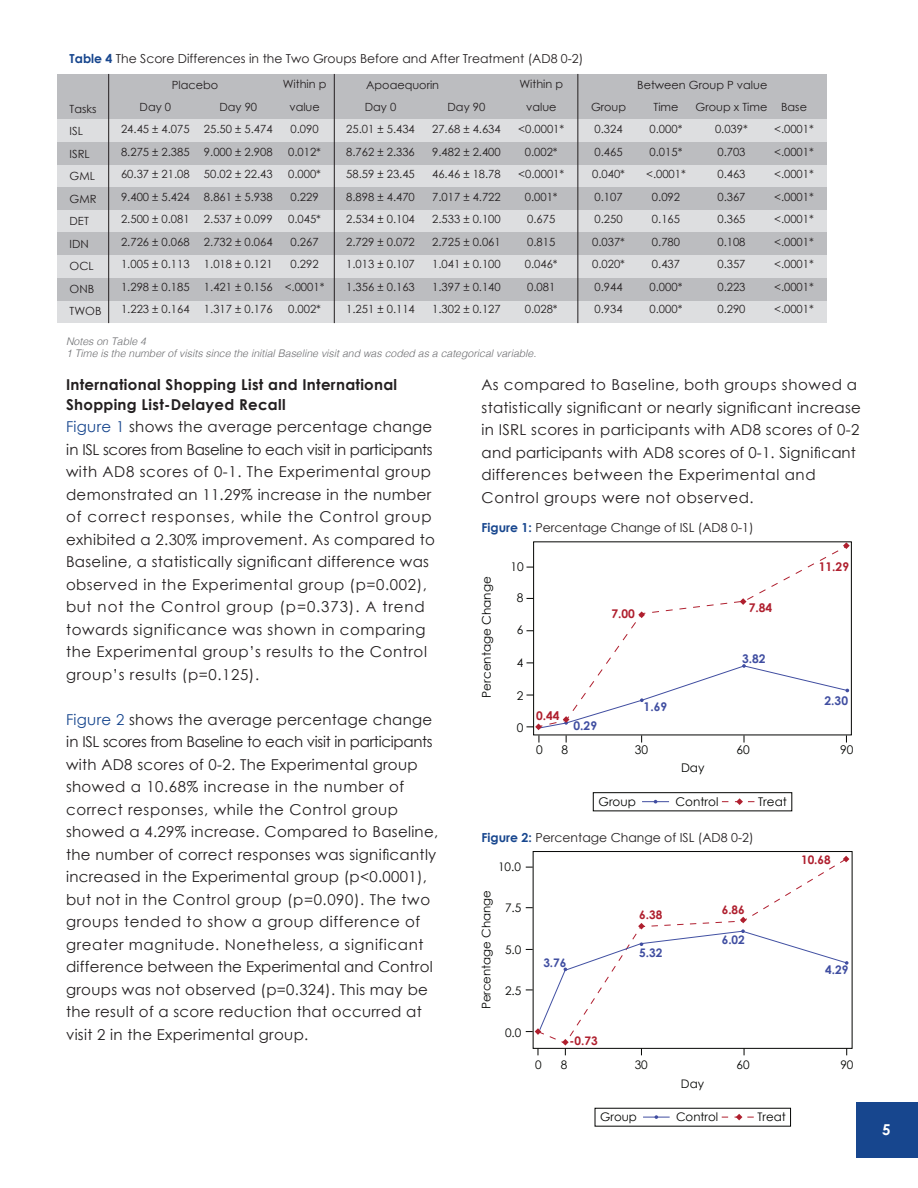
<style>
.page{position:relative;width:918px;height:1188px;background:#fff}
.page>*{position:absolute;margin:0;border:0;box-sizing:border-box;transform-origin:0 0}
.t1{font:15px/22.5px "Century Gothic";letter-spacing:.02em;color:#231f20}
.t2{font:15px/22.5px "Century Gothic";letter-spacing:.04em;color:#231f20}
.t3{font:700 15px/19.5px "Century Gothic";letter-spacing:.02em;color:#231f20}
.t4{font:700 15px "Century Gothic";color:#fff}
.t5{font:700 13.8px "Century Gothic";color:#040503}
.t6{font:700 13.65px "Century Gothic";color:#040503}
.t7{font:12.45px "Century Gothic";color:#231f20}
.t8{font:12px "Century Gothic";color:#040503}
.t9{font:700 12px "Century Gothic";color:#af1f2e}
.t10{font:700 12px "Century Gothic";color:#404ea1}
.t11{font:11.85px "Century Gothic";color:#040503}
.t12{font:700 11.85px "Century Gothic";color:#af1f2e}
.t13{font:700 11.85px "Century Gothic";color:#404ea1}
.t14{font:11.25px/22.5px "Century Gothic";color:#231f20;text-align:center}
.t15{font:italic 300 10.5px/12px "Helvetica";color:#6c6d70}
.s1{font-weight:700;color:#17468e}
.s2{color:#17468e}
</style>
<div class="page">
<svg style="left:843px;top:856px;width:6px;height:6px"></svg>
<svg style="left:526px;top:917px;width:323px;height:138px"></svg>
<svg style="left:722px;top:1114px;width:32px;height:6px"></svg>
<svg style="left:643px;top:1115px;width:27px;height:4px"></svg>
<div style="left:58px;top:74px;width:769px;height:45px;background:#bcbdc0"></div>
<div style="left:58px;top:119px;width:769px;height:23px;background:#dddee0"></div>
<div style="left:58px;top:165px;width:769px;height:22px;background:#dddee0"></div>
<div style="left:58px;top:210px;width:769px;height:22px;background:#dddee0"></div>
<div style="left:58px;top:255px;width:769px;height:23px;background:#dddee0"></div>
<div style="left:58px;top:300px;width:769px;height:23px;background:#dddee0"></div>
<div style="left:58px;top:142px;width:769px;height:23px;background:#bcbdc0"></div>
<div style="left:58px;top:187px;width:769px;height:23px;background:#bcbdc0"></div>
<div style="left:58px;top:232px;width:769px;height:23px;background:#bcbdc0"></div>
<div style="left:58px;top:278px;width:769px;height:22px;background:#bcbdc0"></div>
<hr style="left:108px;top:74px;width:1px;height:249px;background:#231f20">
<hr style="left:334px;top:74px;width:1px;height:249px;background:#231f20">
<hr style="left:577px;top:74px;width:1px;height:249px;background:#231f20">
<svg style="left:527px;top:542px;width:323px;height:201px"></svg>
<svg style="left:722px;top:798px;width:33px;height:7px"></svg>
<div style="left:593px;top:792px;width:199px;height:19px;border:1px solid #040503"></div>
<svg style="left:642px;top:800px;width:27px;height:3px"></svg>
<div style="left:857px;top:1103px;width:61px;height:55px;background:#17468e"></div>
<p class="t7" style="left:70px;top:50px;width:515px"><span class="s1">Table 4</span> The Score Differences in the Two Groups Before and After Treatment (AD8 0-2)</p>
<p class="t14" style="left:70px;top:97px;width:33px;text-align:left">Tasks<br>ISL<br>ISRL<br>GML<br>GMR<br>DET<br>IDN<br>OCL<br>ONB<br>TWOB</p>
<p class="t15" style="left:66px;top:335px;width:472px">Notes on Table 4<br>1 Time is the number of visits since the initial Baseline visit and was coded as a categorical variable.</p>
<p class="t14" style="left:283px;top:73px;width:45px">Within p value<br>0.090<br>0.012*<br>0.000*<br>0.229<br>0.045*<br>0.267<br>0.292 &lt;.0001*<br>0.002*</p>
<p class="t14" style="left:518px;top:73px;width:47px">Within p value &lt;0.0001*<br>0.002* &lt;0.0001*<br>0.001*<br>0.675<br>0.815<br>0.046*<br>0.081<br>0.028*</p>
<p class="t14" style="left:172px;top:74px;width:48px">Placebo</p>
<p class="t14" style="left:366px;top:74px;width:74px">Apoaequorin</p>
<p class="t14" style="left:637px;top:74px;width:132px">Between Group P value</p>
<p class="t14" style="left:121px;top:95px;width:70px">Day 0<br>24.45 ± 4.075<br>8.275 ± 2.385<br>60.37 ± 21.08<br>9.400 ± 5.424<br>2.500 ± 0.081<br>2.726 ± 0.068<br>1.005 ± 0.113<br>1.298 ± 0.185<br>1.223 ± 0.164</p>
<p class="t14" style="left:346px;top:95px;width:70px">Day 0<br>25.01 ± 5.434<br>8.762 ± 2.336<br>58.59 ± 23.45<br>8.898 ± 4.470<br>2.534 ± 0.104<br>2.729 ± 0.072<br>1.013 ± 0.107<br>1.356 ± 0.163<br>1.251 ± 0.114</p>
<p class="t14" style="left:591px;top:95px;width:37px;text-align:left">Group<br>0.324<br>0.465<br>0.040*<br>0.107<br>0.250<br>0.037*<br>0.020*<br>0.944<br>0.934</p>
<p class="t14" style="left:696px;top:95px;width:73px">Group x Time<br>0.039*<br>0.703<br>0.463<br>0.367<br>0.365<br>0.108<br>0.357<br>0.223<br>0.290</p>
<p class="t14" style="left:774px;top:95px;width:41px">Base &lt;.0001* &lt;.0001* &lt;.0001* &lt;.0001* &lt;.0001* &lt;.0001* &lt;.0001* &lt;.0001* &lt;.0001*</p>
<p class="t14" style="left:204px;top:95px;width:70px">Day 90<br>25.50 ± 5.474<br>9.000 ± 2.908<br>50.02 ± 22.43<br>8.861 ± 5.938<br>2.537 ± 0.099<br>2.732 ± 0.064<br>1.018 ± 0.121<br>1.421 ± 0.156<br>1.317 ± 0.176</p>
<p class="t14" style="left:432px;top:95px;width:70px">Day 90<br>27.68 ± 4.634<br>9.482 ± 2.400<br>46.46 ± 18.78<br>7.017 ± 4.722<br>2.533 ± 0.100<br>2.725 ± 0.061<br>1.041 ± 0.100<br>1.397 ± 0.140<br>1.302 ± 0.127</p>
<p class="t14" style="left:646px;top:95px;width:41px">Time<br>0.000*<br>0.015* &lt;.0001*<br>0.092<br>0.165<br>0.780<br>0.437<br>0.000*<br>0.000*</p>
<h1 class="t3" style="left:66px;top:375px;width:333px">International Shopping List and International<br>Shopping List-Delayed Recall</h1>
<p class="t2" style="left:66px;top:416px;width:370px"><span class="s2">Figure 1</span> shows the average percentage change in ISL scores from Baseline to each visit in participants with AD8 scores of 0-1. The Experimental group demonstrated an 11.29% increase in the number of correct responses, while the Control group exhibited a 2.30% improvement. As compared to Baseline, a statistically significant difference was observed in the Experimental group (p=0.002), but not the Control group (p=0.373). A trend towards significance was shown in comparing the Experimental group’s results to the Control group’s results (p=0.125).</p>
<p class="t1" style="left:66px;top:708px;width:374px"><span class="s2">Figure 2</span> shows the average percentage change in ISL scores from Baseline to each visit in participants with AD8 scores of 0-2. The Experimental group showed a 10.68% increase in the number of correct responses, while the Control group showed a 4.29% increase. Compared to Baseline, the number of correct responses was significantly increased in the Experimental group (p&lt;0.0001), but not in the Control group (p=0.090). The two groups tended to show a group difference of greater magnitude. Nonetheless, a significant difference between the Experimental and Control groups was not observed (p=0.324). This may be the result of a score reduction that occurred at visit 2 in the Experimental group.</p>
<p class="t1" style="left:482px;top:374px;width:381px">As compared to Baseline, both groups showed a statistically significant or nearly significant increase in ISRL scores in participants with AD8 scores of 0-2 and participants with AD8 scores of 0-1. Significant differences between the Experimental and Control groups were not observed.</p>
<p class="t5" style="left:542px;top:518px;width:303px">Figure 1: Percentage Change of ISL (AD8 0-1)</p>
<p class="t7" style="left:482px;top:519px;width:274px"><span class="s1">Figure 1:</span> Percentage Change of ISL (AD8 0-1)</p>
<p class="t8" style="left:478px;top:698px;width:123px;rotate:-90deg">Percentage Change</p>
<p class="t8" style="left:510px;top:558px;width:15px">10</p>
<p class="t8" style="left:517px;top:589px;width:8px">8</p>
<p class="t8" style="left:517px;top:622px;width:8px">6</p>
<p class="t8" style="left:517px;top:654px;width:8px">4</p>
<p class="t8" style="left:517px;top:687px;width:8px">2</p>
<p class="t8" style="left:517px;top:719px;width:8px">0</p>
<p class="t9" style="left:611px;top:605px;width:25px">7.00</p>
<p class="t9" style="left:536px;top:706px;width:25px">0.44</p>
<p class="t10" style="left:574px;top:716px;width:25px">0.29</p>
<p class="t10" style="left:644px;top:697px;width:25px">1.69</p>
<p class="t9" style="left:749px;top:599px;width:25px">7.84</p>
<p class="t10" style="left:742px;top:649px;width:25px">3.82</p>
<p class="t9" style="left:819px;top:557px;width:32px">11.29</p>
<p class="t10" style="left:825px;top:691px;width:25px">2.30</p>
<p class="t8" style="left:536px;top:742px;width:8px">0</p>
<p class="t8" style="left:562px;top:742px;width:8px">8</p>
<p class="t8" style="left:635px;top:742px;width:15px">30</p>
<p class="t8" style="left:736px;top:742px;width:15px">60</p>
<p class="t8" style="left:840px;top:742px;width:15px">90</p>
<p class="t8" style="left:681px;top:760px;width:25px">Day</p>
<p class="t8" style="left:676px;top:793px;width:44px">Control</p>
<p class="t8" style="left:599px;top:793px;width:39px">Group</p>
<p class="t8" style="left:758px;top:793px;width:30px">Treat</p>
<p class="t7" style="left:482px;top:829px;width:274px"><span class="s1">Figure 2:</span> Percentage Change of ISL (AD8 0-2)</p>
<p class="t6" style="left:541px;top:829px;width:299px">Figure 2: Percentage Change of ISL (AD8 0-2)</p>
<p class="t11" style="left:498px;top:858px;width:24px">10.0</p>
<p class="t11" style="left:478px;top:1009px;width:121px;rotate:-90deg">Percentage Change</p>
<p class="t11" style="left:505px;top:900px;width:18px">7.5</p>
<p class="t11" style="left:505px;top:942px;width:18px">5.0</p>
<p class="t11" style="left:505px;top:982px;width:18px">2.5</p>
<p class="t11" style="left:505px;top:1024px;width:18px">0.0</p>
<p class="t13" style="left:543px;top:954px;width:25px">3.76</p>
<p class="t12" style="left:639px;top:906px;width:25px">6.38</p>
<p class="t13" style="left:639px;top:944px;width:25px">5.32</p>
<p class="t12" style="left:722px;top:901px;width:25px">6.86</p>
<p class="t13" style="left:722px;top:930px;width:25px">6.02</p>
<p class="t12" style="left:801px;top:851px;width:31px">10.68</p>
<p class="t13" style="left:825px;top:961px;width:25px">4.29</p>
<p class="t12" style="left:570px;top:1032px;width:30px">-0.73</p>
<p class="t11" style="left:535px;top:1057px;width:8px">0</p>
<p class="t11" style="left:561px;top:1057px;width:8px">8</p>
<p class="t11" style="left:635px;top:1057px;width:15px">30</p>
<p class="t11" style="left:681px;top:1076px;width:25px">Day</p>
<p class="t11" style="left:737px;top:1057px;width:15px">60</p>
<p class="t11" style="left:840px;top:1057px;width:15px">90</p>
<p class="t11" style="left:600px;top:1109px;width:38px">Group</p>
<p class="t11" style="left:676px;top:1109px;width:44px">Control</p>
<p class="t11" style="left:757px;top:1109px;width:30px">Treat</p>
<h1 class="t4" style="left:882px;top:1118px;width:10px">5</h1>
</div>
